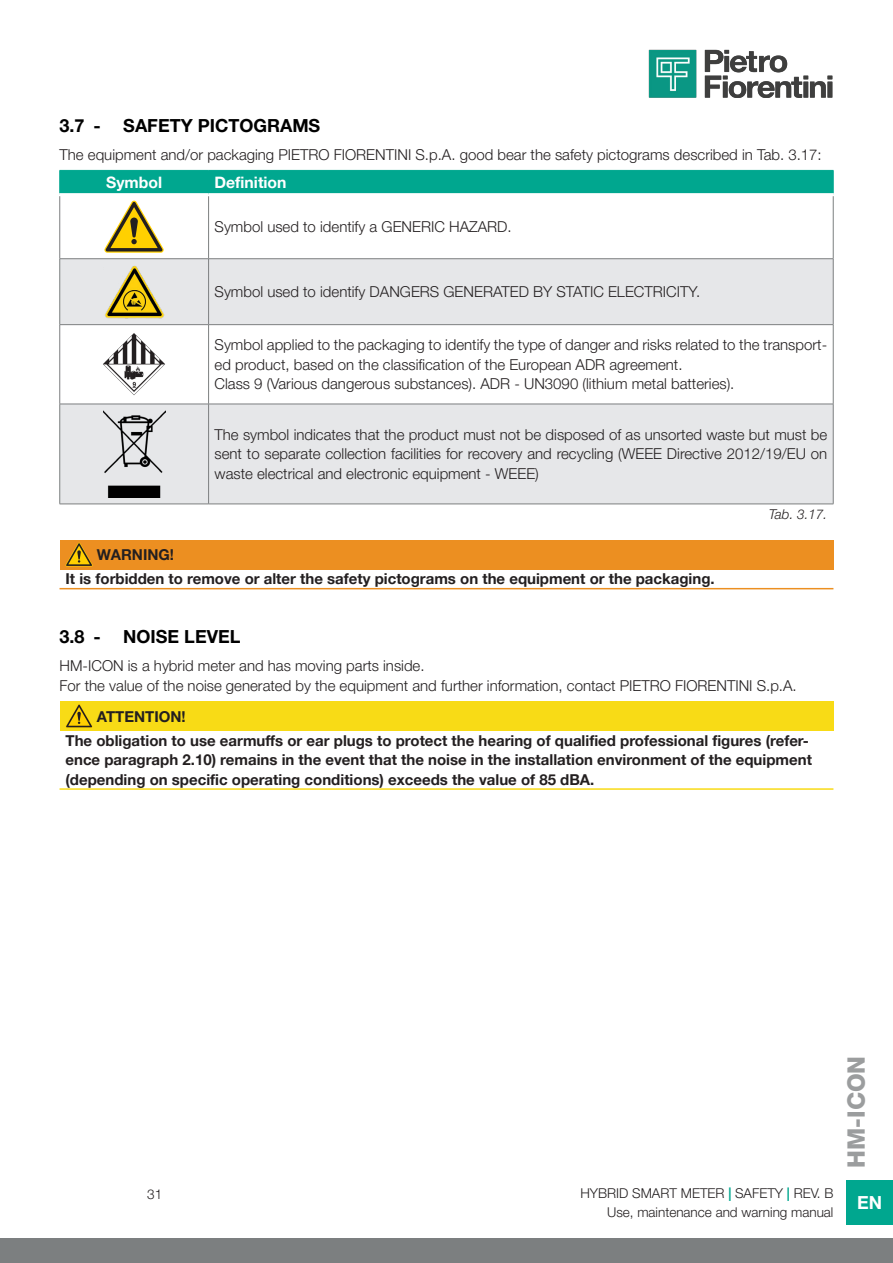
<style>
.page{position:relative;width:893px;height:1263px;background:#fff}
.page>*{position:absolute;margin:0;border:0;box-sizing:border-box;transform-origin:0 0}
.t1{font:800 24px "Helvetica Neue LT Pro";color:#9b9d9e}
.t2{font:700 18px "Helvetica Neue LT Pro";color:#000}
.t3{font:700 18px "Helvetica Neue LT Pro";color:#fff}
.Helvetica_Neue_LT_Pro_75_Bold_10_5_Sx_Bi{font:700 15.75px "Helvetica Neue LT Pro";color:#fff}
.Helvetica_Neue_LT_Pro_75_Bold_10_5_Centr{font:700 15.75px "Helvetica Neue LT Pro";color:#fff}
.Corpo_Testo_Helvetica_Neue_LT_Pro_45_Lig{font:300 15px/19.5px "Helvetica Neue LT Pro";color:#231f20}
.Helvetica_Neue_LT_Pro_75_Bold_10_Sx_Nero{font:700 15px/19.5px "Helvetica Neue LT Pro";color:#231f20}
.Helvetica_Neue_LT_Pro_75_Bold_10_Sx_AVVE{font:700 15px "Helvetica Neue LT Pro";color:#231f20}
.t4{font:300 13.5px "Helvetica Neue LT Pro";color:#231f20}
.t5{font:italic 300 13.5px "Helvetica Neue LT Pro";color:#231f20}
.s1{font-weight:700;color:#00a78f}
</style>
<div class="page">
<img style="left:648px;top:49px;width:185px;height:49px">
<div style="left:0;top:1238px;width:893px;height:25px;background:#7c7f80"></div>
<div style="left:846px;top:1180px;width:47px;height:45px;background:#00a78f"></div>
<div style="left:60px;top:259px;width:773px;height:245px;background:#e6e7e9"></div>
<svg style="left:60px;top:325px;width:773px;height:79px"></svg>
<div style="left:59px;top:170px;width:775px;height:25px;background:#00a78f"></div>
<hr style="left:59px;top:196px;width:1px;height:62px;background:#7c7f80">
<hr style="left:208px;top:196px;width:1px;height:62px;background:#7c7f80">
<hr style="left:833px;top:196px;width:1px;height:62px;background:#7c7f80">
<hr style="left:59px;top:259px;width:1px;height:65px;background:#7c7f80">
<hr style="left:208px;top:259px;width:1px;height:65px;background:#7c7f80">
<hr style="left:833px;top:259px;width:1px;height:65px;background:#7c7f80">
<hr style="left:59px;top:325px;width:1px;height:79px;background:#7c7f80">
<hr style="left:208px;top:325px;width:1px;height:79px;background:#7c7f80">
<hr style="left:833px;top:325px;width:1px;height:79px;background:#7c7f80">
<hr style="left:59px;top:404px;width:1px;height:100px;background:#7c7f80">
<hr style="left:208px;top:404px;width:1px;height:100px;background:#7c7f80">
<hr style="left:833px;top:404px;width:1px;height:100px;background:#7c7f80">
<hr style="left:60px;top:193px;width:149px;height:3px;background:#fff">
<hr style="left:209px;top:193px;width:624px;height:3px;background:#fff">
<hr style="left:60px;top:258px;width:149px;height:1px;background:#7c7f80">
<hr style="left:209px;top:258px;width:624px;height:1px;background:#7c7f80">
<hr style="left:60px;top:324px;width:149px;height:1px;background:#7c7f80">
<hr style="left:209px;top:324px;width:624px;height:1px;background:#7c7f80">
<hr style="left:60px;top:404px;width:149px;height:1px;background:#7c7f80">
<hr style="left:209px;top:404px;width:624px;height:1px;background:#7c7f80">
<hr style="left:60px;top:504px;width:149px;height:1px;background:#7c7f80">
<hr style="left:209px;top:504px;width:624px;height:1px;background:#7c7f80">
<svg style="left:104px;top:201px;width:60px;height:52px"></svg>
<img style="left:103px;top:265px;width:62px;height:54px">
<img style="left:101px;top:331px;width:67px;height:67px">
<img style="left:103px;top:410px;width:62px;height:88px">
<div style="left:60px;top:540px;width:773px;height:29px;background:#ec8f21"></div>
<hr style="left:60px;top:588px;width:773px;height:1px;background:#ec8f21">
<svg style="left:66px;top:543px;width:27px;height:23px"></svg>
<div style="left:60px;top:701px;width:773px;height:30px;background:#f8db16"></div>
<hr style="left:60px;top:788px;width:773px;height:2px;background:#f8db16">
<svg style="left:66px;top:704px;width:27px;height:24px"></svg>
<p class="t2" style="left:60px;top:114px;width:262px">3.7 - SAFETY PICTOGRAMS</p>
<p class="Corpo_Testo_Helvetica_Neue_LT_Pro_45_Lig" style="left:60px;top:145px;width:764px">The equipment and/or packaging PIETRO FIORENTI NI S.p.A. good bear the safety pictograms described in Tab. 3.17:</p>
<p class="Helvetica_Neue_LT_Pro_75_Bold_10_5_Centr" style="left:106px;top:173px;width:57px">Symbol</p>
<p class="Helvetica_Neue_LT_Pro_75_Bold_10_5_Sx_Bi" style="left:215px;top:173px;width:73px">Definition</p>
<p class="Corpo_Testo_Helvetica_Neue_LT_Pro_45_Lig" style="left:215px;top:217px;width:299px">Symbol used to identify a GENERIC HAZARD.</p>
<p class="Corpo_Testo_Helvetica_Neue_LT_Pro_45_Lig" style="left:215px;top:282px;width:350px">Symbol used to identify DANGERS GENERATED BY STATI</p>
<p class="Corpo_Testo_Helvetica_Neue_LT_Pro_45_Lig" style="left:593px;top:282px;width:108px">C ELECTRICITY.</p>
<p class="Corpo_Testo_Helvetica_Neue_LT_Pro_45_Lig" style="left:215px;top:335px;width:614px">Symbol applied to the packaging to identify the type of danger and risks related to the transport&shy;ed product, based on the classification of the European ADR agreement.</p>
<p class="Corpo_Testo_Helvetica_Neue_LT_Pro_45_Lig" style="left:215px;top:374px;width:521px">Class 9 (Various dangerous substances). AD R - UN3090 (lithium metal batteries).</p>
<p class="Corpo_Testo_Helvetica_Neue_LT_Pro_45_Lig" style="left:215px;top:424px;width:614px;text-align:justify">The symbol indicates that the product must not be disposed of as unsorted waste but must be sent to separate collection facilities for recovery and recycling (WEEE Directive 2012/19/EU on waste electrical and electronic equipment - WEEE)</p>
<p class="t5" style="left:769px;top:506px;width:60px">Tab. 3.17.</p>
<p class="Helvetica_Neue_LT_Pro_75_Bold_10_Sx_AVVE" style="left:97px;top:546px;width:79px">WARNING!</p>
<p class="Helvetica_Neue_LT_Pro_75_Bold_10_Sx_Nero" style="left:66px;top:569px;width:651px">It is forbidden to remove or alter the safety pictograms on the equipment or the packaging.</p>
<p class="t2" style="left:60px;top:626px;width:182px">3.8 - NOISE LEVEL</p>
<p class="Corpo_Testo_Helvetica_Neue_LT_Pro_45_Lig" style="left:60px;top:656px;width:367px">HM-ICON is a hybrid meter and has moving parts inside.</p>
<p class="Corpo_Testo_Helvetica_Neue_LT_Pro_45_Lig" style="left:60px;top:675px;width:739px">For the value of the noise generated by the equipment and further information, contact PIETRO FIORENTI NI S.p.A.</p>
<p class="Helvetica_Neue_LT_Pro_75_Bold_10_Sx_AVVE" style="left:97px;top:707px;width:90px">ATTENTION!</p>
<p class="Helvetica_Neue_LT_Pro_75_Bold_10_Sx_Nero" style="left:66px;top:730px;width:748px">The obligation to use earmuffs or ear plugs to protect the hearing of qualified professional figures (refer&shy;ence paragraph 2.10) remains in the event that the noise in the installation environment of the equipment (depending on specific operating conditions) exceeds the value of 85 dBA.</p>
<p class="t4" style="left:147px;top:1185px;width:17px">31</p>
<p class="t4" style="left:580px;top:1185px;width:254px">Hybr id smart meter <span class="s1">|</span> SAFETY <span class="s1">|</span> REV. B</p>
<p class="t4" style="left:607px;top:1204px;width:228px">Use, maintenance and warning manual</p>
<h1 class="t1" style="left:842px;top:1168px;width:114px;rotate:-90deg">HM-ICON</h1>
<p class="t3" style="left:857px;top:1191px;width:27px">EN</p>
</div>
